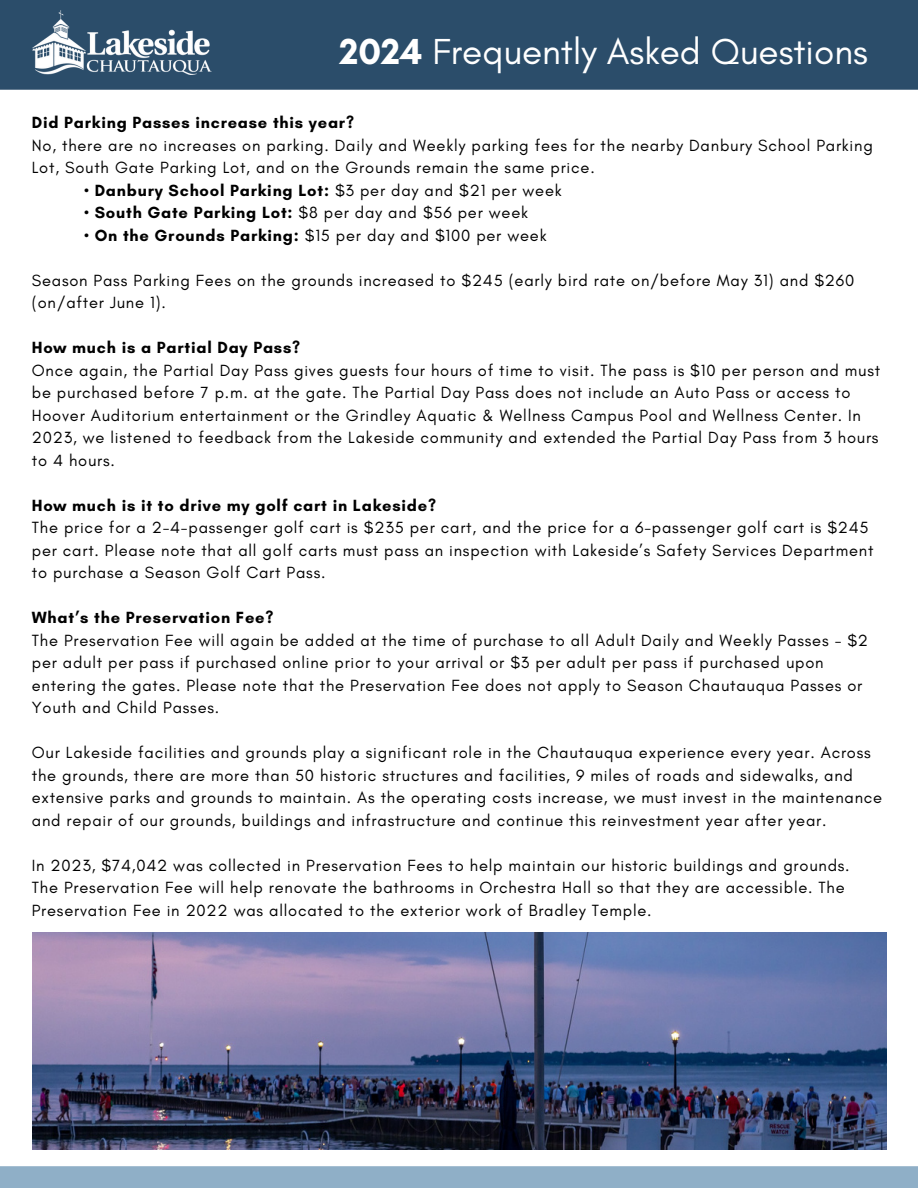
<style>
.page{position:relative;width:918px;height:1188px;background:#fff}
.page>*{position:absolute;margin:0;border:0;box-sizing:border-box;transform-origin:0 0}
.t1{font:36.9px "Glacial Indifference";color:#fff}
.t2{font:16.5px/22.5px "Glacial Indifference";letter-spacing:.045em;color:#000}
.t3{font:700 16.5px "Glacial Indifference";letter-spacing:.045em;color:#000}
.s1{font-weight:700}
.s2{font-weight:400}
</style>
<div class="page">
<div style="left:0;top:1166px;width:918px;height:22px;background:#8fafc7"></div>
<img style="left:33px;top:933px;width:853px;height:217px">
<div style="left:0;top:0;width:918px;height:90px;background:#2b4d6a"></div>
<img style="left:33px;top:10px;width:178px;height:64px">
<p class="t1" style="left:339px;top:29px;width:530px"><span class="s1">2024</span> Frequently Asked Questions</p>
<p class="t3" style="left:32px;top:112px;width:324px">Did Parking Passes increase this year?</p>
<p class="t2" style="left:32px;top:134px;width:843px">No, there are no increases on parking. Daily and Weekly parking fees for the nearby Danbury School Parking<br>Lot, South Gate Parking Lot, and on the Grounds remain the same price.</p>
<p class="t3" style="left:84px;top:180px;width:479px"><span class="s2">•</span> Danbury School Parking Lot: <span class="s2">$3 per day and $21 per week</span></p>
<p class="t2" style="left:84px;top:201px;width:445px">• <span class="s1">South Gate Parking Lot:</span> $8 per day and $56 per week</p>
<p class="t2" style="left:84px;top:224px;width:464px">• <span class="s1">On the Grounds Parking:</span> $15 per day and $100 per week</p>
<p class="t2" style="left:32px;top:269px;width:824px">Season Pass Parking Fees on the grounds increased to $245 (early bird rate on/before May 31) and $260 (on/after June 1).</p>
<p class="t3" style="left:32px;top:337px;width:270px">How much is a Partial Day Pass?</p>
<p class="t2" style="left:32px;top:359px;width:850px">Once again, the Partial Day Pass gives guests four hours of time to visit. The pass is $10 per person and must be purchased before 7 p.m. at the gate. The Partial Day Pass does not include an Auto Pass or access to Hoover Auditorium entertainment or the Grindley Aquatic &amp; Wellness Campus Pool and Wellness Center. In 2023, we listened to feedback from the Lakeside community and extended the Partial Day Pass from 3 hours to 4 hours.</p>
<p class="t3" style="left:32px;top:495px;width:406px">How much is it to drive my golf cart in Lakeside?</p>
<p class="t2" style="left:32px;top:516px;width:843px">The price for a 2-4-passenger golf cart is $235 per cart, and the price for a 6-passenger golf cart is $245 per cart. Please note that all golf carts must pass an inspection with Lakeside’s Safety Services Department to purchase a Season Golf Cart Pass.</p>
<p class="t3" style="left:32px;top:607px;width:243px">What’s the Preservation Fee?</p>
<p class="t2" style="left:32px;top:629px;width:838px">The Preservation Fee will again be added at the time of purchase to all Adult Daily and Weekly Passes - $2 per adult per pass if purchased online prior to your arrival or $3 per adult per pass if purchased upon entering the gates. Please note that the Preservation Fee does not apply to Season Chautauqua Passes or Youth and Child Passes.</p>
<p class="t2" style="left:32px;top:741px;width:852px">Our Lakeside facilities and grounds play a significant role in the Chautauqua experience every year. Across the grounds, there are more than 50 historic structures and facilities, 9 miles of roads and sidewalks, and extensive parks and grounds to maintain. As the operating costs increase, we must invest in the maintenance and repair of our grounds, buildings and infrastructure and continue this reinvestment year after year.</p>
<p class="t2" style="left:32px;top:854px;width:819px">In 2023, $74,042 was collected in Preservation Fees to help maintain our historic buildings and grounds.</p>
<p class="t2" style="left:32px;top:876px;width:814px">The Preservation Fee will help renovate the bathrooms in Orchestra Hall so that they are accessible. The<br>Preservation Fee in 2022 was allocated to the exterior work of Bradley Temple.</p>
</div>
